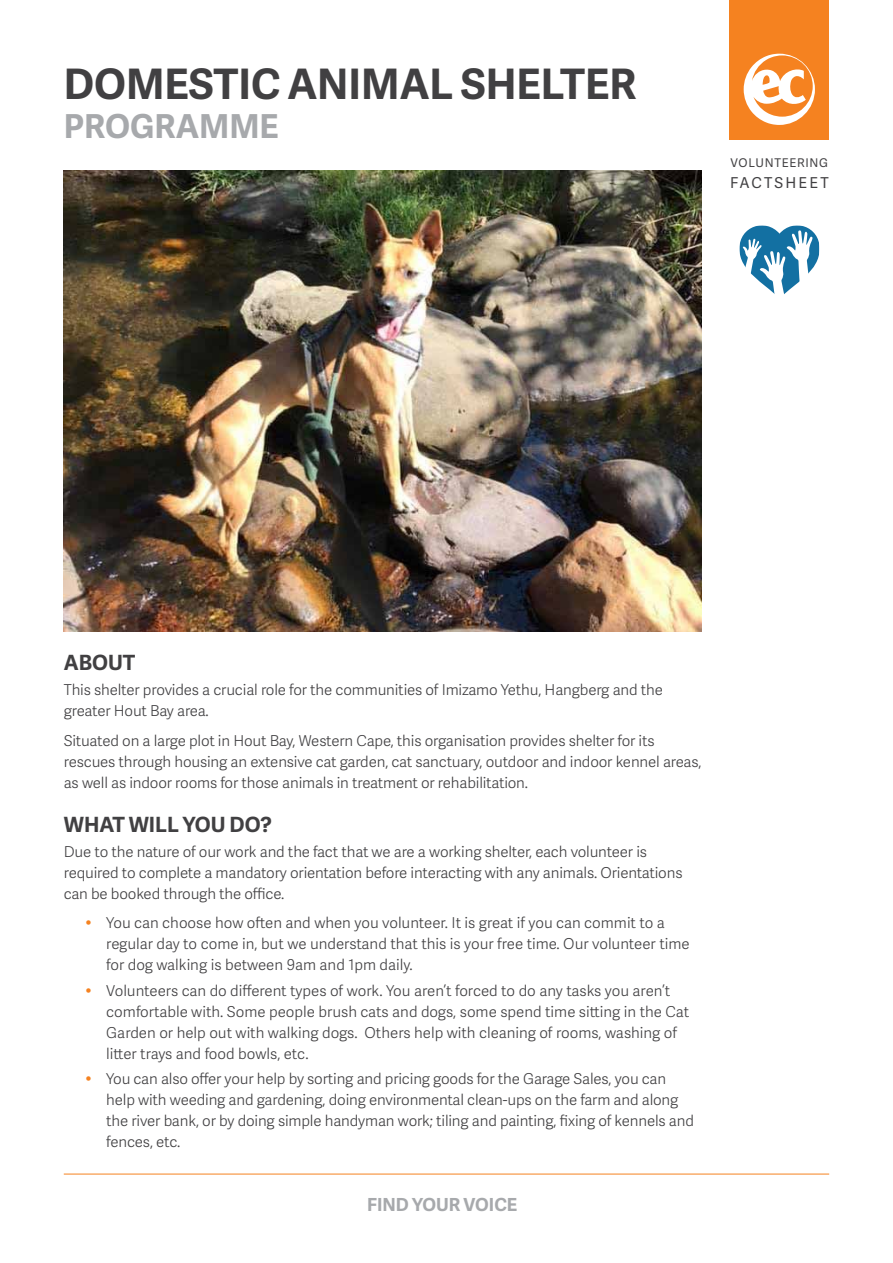
<style>
.page{position:relative;width:893px;height:1263px;background:#fff}
.page>*{position:absolute;margin:0;border:0;box-sizing:border-box;transform-origin:0 0}
.t1{font:700 42px "Adelle Sans";color:#414042}
.t2{font:700 33px "Adelle Sans";color:#a7a9ac}
.t3{font:700 21px "Adelle Sans";color:#414042}
.t4{font:700 18px "Adelle Sans";color:#a7a9ac}
.t5{font:300 15px/21px "Adelle Sans";letter-spacing:-.01em;color:#414042}
.t6{font:15px "Adelle Sans";letter-spacing:.145em;color:#414042}
.t7{font:12px "Adelle Sans";letter-spacing:.06em;color:#414042}
</style>
<div class="page">
<div style="left:729px;top:0;width:100px;height:139px;background:#f58220"></div>
<svg style="left:744px;top:54px;width:71px;height:71px"></svg>
<img style="left:64px;top:170px;width:638px;height:461px">
<svg style="left:739px;top:225px;width:80px;height:69px"></svg>
<hr style="left:64px;top:1174px;width:765px;height:1px;background:#f58220">
<h1 class="t1" style="left:64px;top:53px;width:574px">DOMESTIC ANIMAL SHELTER</h1>
<h2 class="t2" style="left:64px;top:102px;width:216px">PROGRAMME</h2>
<p class="t7" style="left:731px;top:154px;width:99px">VOLUNTEERING</p>
<p class="t6" style="left:730px;top:172px;width:100px">FACTSHEET</p>
<h3 class="t3" style="left:64px;top:647px;width:73px">ABOUT</h3>
<p class="t5" style="left:64px;top:679px;width:601px">This shelter provides a crucial role for the communities of Imizamo Yethu, Hangberg and the greater Hout Bay area.</p>
<p class="t5" style="left:64px;top:729px;width:639px">Situated on a large plot in Hout Bay, Western Cape, this organisation provides shelter for its rescues through housing an extensive cat garden, cat sanctuary, outdoor and indoor kennel areas, as well as indoor rooms for those animals in treatment or rehabilitation.</p>
<h3 class="t3" style="left:64px;top:809px;width:210px">WHAT WILL YOU DO?</h3>
<p class="t5" style="left:64px;top:840px;width:620px">Due to the nature of our work and the fact that we are a working shelter, each volunteer is required to complete a mandatory orientation before interacting with any animals. Orientations can be booked through the office.</p>
<p class="t5" style="left:106px;top:912px;width:585px">You can choose how often and when you volunteer. It is great if you can commit to a regular day to come in, but we understand that this is your free time. Our volunteer time for dog walking is between 9am and 1pm daily.</p>
<p class="t5" style="left:106px;top:979px;width:584px">Volunteers can do different types of work. You aren’t forced to do any tasks you aren’t comfortable with. Some people brush cats and dogs, some spend time sitting in the Cat Garden or help out with walking dogs. Others help with cleaning of rooms, washing of litter trays and food bowls, etc.</p>
<p class="t5" style="left:106px;top:1067px;width:589px">You can also offer your help by sorting and pricing goods for the Garage Sales, you can help with weeding and gardening, doing environmental clean-ups on the farm and along the river bank, or by doing simple handyman work; tiling and painting, fixing of kennels and fences, etc.</p>
<p class="t4" style="left:367px;top:1191px;width:152px">FIND YOUR VOICE</p>
</div>
